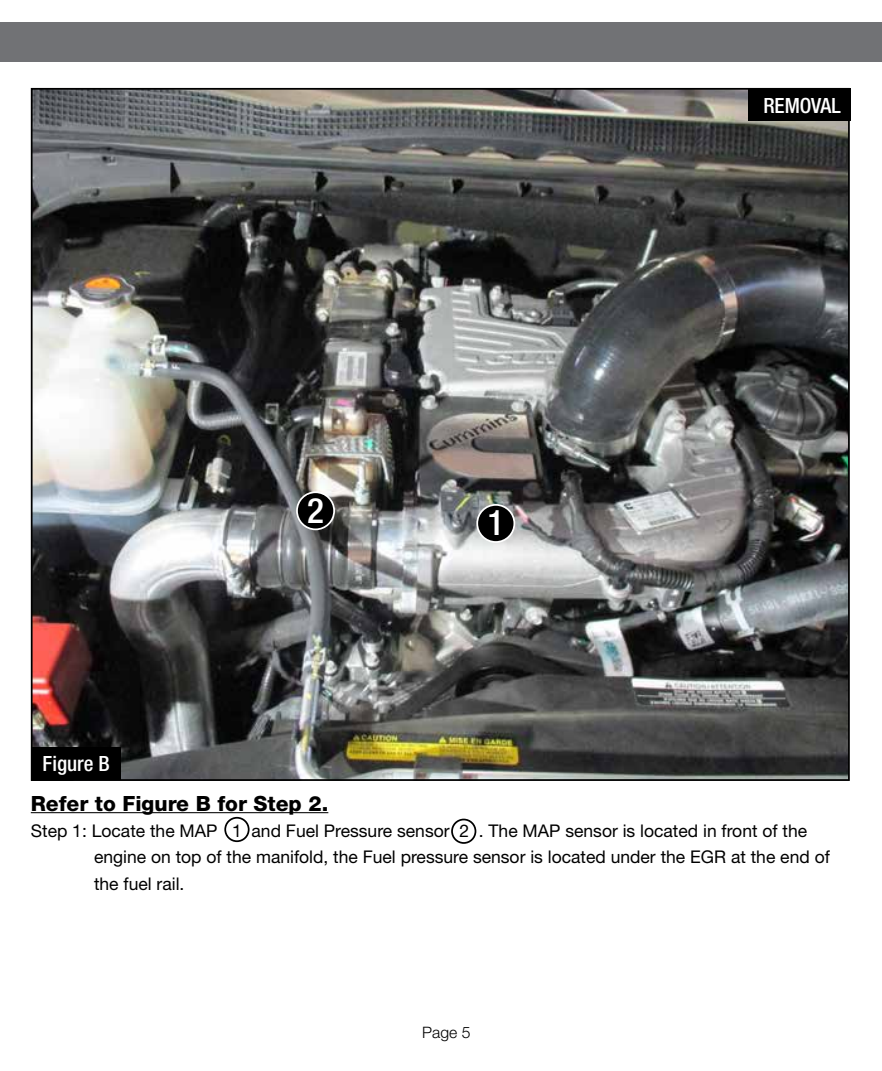
<style>
.page{position:relative;width:882px;height:1071px;background:#fff}
.page>*{position:absolute;margin:0;border:0;box-sizing:border-box;transform-origin:0 0}
.t1{font:500 condensed 35px "Helvetica Neue";color:#fff}
.t2{font:800 21px "Helvetica Neue";color:#000}
.t3{font:500 condensed 21px "Helvetica Neue";color:#fff}
.t4{font:17.5px/26.2px "Helvetica Neue";color:#000}
.t5{font:300 15.75px "Helvetica Neue";color:#000}
</style>
<div class="page">
<div style="left:0;top:23px;width:882px;height:39px;background:#717275"></div>
<img style="left:34px;top:91px;width:813px;height:687px">
<hr style="left:31px;top:812px;width:297px;height:1px;background:#000">
<div style="left:748px;top:88px;width:103px;height:33px;background:#000"></div>
<div style="left:451px;top:819px;width:25px;height:25px;border:2px solid #000;border-radius:50%"></div>
<div style="left:224px;top:817px;width:26px;height:25px;border:2px solid #000;border-radius:50%"></div>
<svg style="left:297px;top:492px;width:37px;height:37px"></svg>
<div style="left:296px;top:491px;width:39px;height:39px;border:2px solid #fff;border-radius:50%"></div>
<div style="left:307px;top:495px;width:17px;height:28px;background:#000"></div>
<div style="left:477px;top:505px;width:37px;height:37px;background:#000;border-radius:50%"></div>
<div style="left:476px;top:504px;width:39px;height:39px;border:2px solid #fff;border-radius:50%"></div>
<div style="left:487px;top:508px;width:17px;height:27px;background:#000"></div>
<div style="left:31px;top:747px;width:89px;height:33px;background:#000"></div>
<p class="t3" style="left:43px;top:751px;width:69px">Figure B</p>
<h1 class="t1" style="left:307px;top:489px;width:18px">2</h1>
<h1 class="t1" style="left:487px;top:502px;width:18px">1</h1>
<p class="t3" style="left:763px;top:93px;width:79px">REMOVAL</p>
<p class="t2" style="left:31px;top:791px;width:299px">Refer to Figure B for Step 2.</p>
<p class="t4" style="left:94px;top:817px;width:737px;text-indent:-63px">Step 1: Locate the MAP 1 and Fuel Pressure sensor 2 . The MAP sensor is located in front of the engine on top of the manifold, the Fuel pressure sensor is located under the EGR at the end of the fuel rail.</p>
<p class="t5" style="left:422px;top:1023px;width:50px">Page 5</p>
</div>
